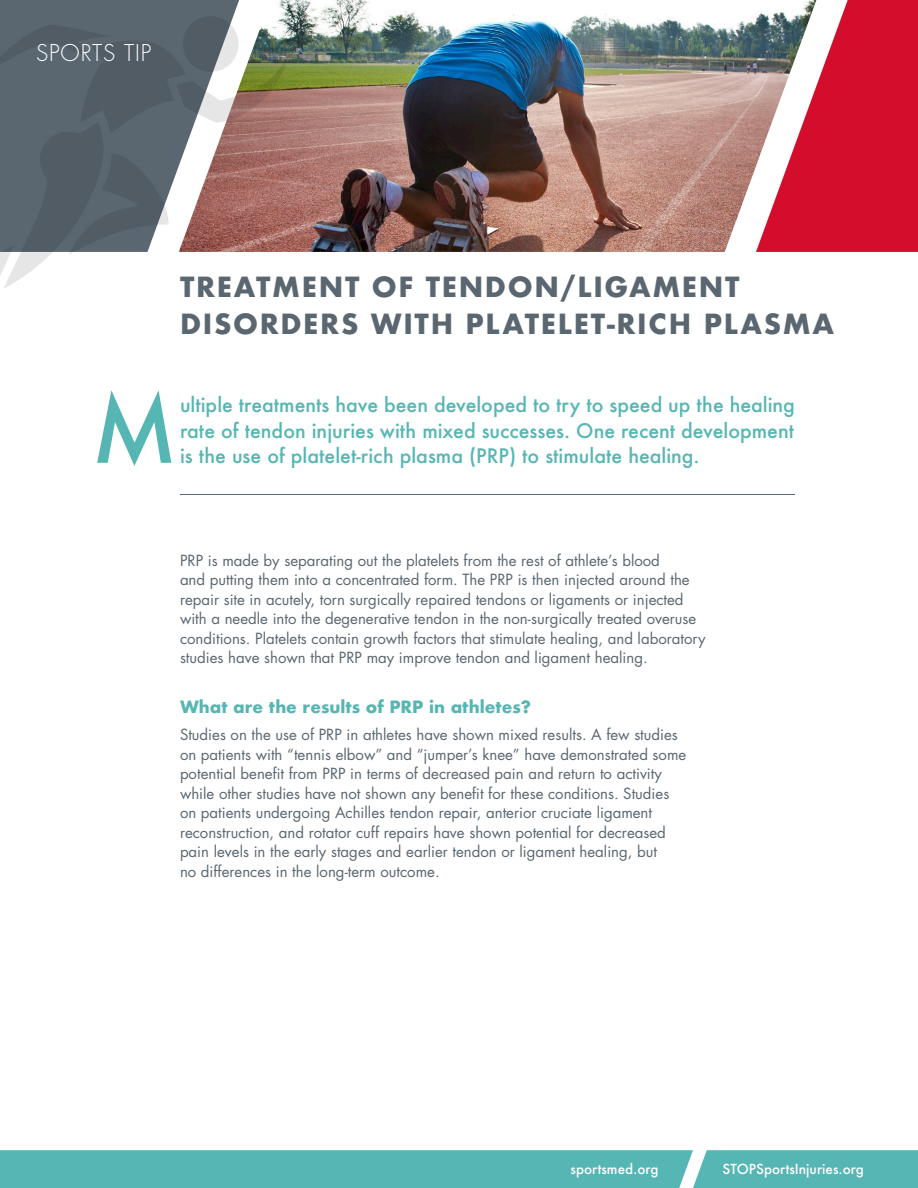
<style>
.page{position:relative;width:918px;height:1188px;background:#fff}
.page>*{position:absolute;margin:0;border:0;box-sizing:border-box;transform-origin:0 0}
.t1{font:500 89.4px "Futura";color:#55b6b3}
.Headline{font:700 27px/37.5px "Futura";letter-spacing:.06em;color:#5a6670}
.t2{font:300 22.5px "Futura";letter-spacing:.04em;color:#fff}
.Intro_Text{font:500 19.5px/25.5px "Futura";color:#55b6b3;text-align:justify}
.Subhead_1{font:700 16.5px "Futura";color:#55b6b3}
.Text{font:15px/19.5px "Futura";color:#5a6670}
.t3{font:500 13.5px "Futura";color:#fff}
</style>
<div class="page">
<div style="left:0;top:1150px;width:918px;height:38px;background:#55b6b3"></div>
<div style="left:0;top:0;width:179px;height:16px;background:#5a6670"></div>
<div style="left:816px;top:0;width:102px;height:252px;background:#d30d2b"></div>
<img style="left:179px;top:0;width:637px;height:252px">
<hr style="left:180px;top:494px;width:615px;height:1px;background:#5a6670">
<svg style="left:0;top:16px;width:288px;height:272px"></svg>
<p class="t2" style="left:36px;top:38px;width:117px">SPORTS TIP</p>
<p class="Headline" style="left:180px;top:268px;width:656px">TREATMENT OF TENDON/LIGAMENT<br>DISORDERS WITH PLATELET-RICH PLASMA</p>
<p class="t1" style="left:92px;top:368px;width:87px">M</p>
<p class="Intro_Text" style="left:180px;top:392px;width:617px">ultiple treatments have been developed to try to speed up the healing rate of tendon injuries with mixed successes. One recent development is the use of platelet-rich plasma (PRP) to stimulate healing.</p>
<p class="Text" style="left:180px;top:550px;width:527px">PRP is made by separating out the platelets from the rest of athlete’s blood<br>and putting them into a concentrated form. The PRP is then injected around the repair site in acutely, torn surgically repaired tendons or ligaments or injected with a needle into the degenerative tendon in the non-surgically treated overuse conditions. Platelets contain growth factors that stimulate healing, and laboratory studies have shown that PRP may improve tendon and ligament healing.</p>
<p class="Subhead_1" style="left:180px;top:695px;width:353px">What are the results of PRP in athletes?</p>
<p class="Text" style="left:180px;top:725px;width:508px">Studies on the use of PRP in athletes have shown mixed results. A few studies on patients with “tennis elbow” and “jumper’s knee” have demonstrated some potential benefit from PRP in terms of decreased pain and return to activity while other studies have not shown any benefit for these conditions. Studies on patients undergoing Achilles tendon repair, anterior cruciate ligament reconstruction, and rotator cuff repairs have shown potential for decreased pain levels in the early stages and earlier tendon or ligament healing, but<br>no differences in the long-term outcome.</p>
<p class="t3" style="left:571px;top:1160px;width:90px">sportsmed.org</p>
<p class="t3" style="left:723px;top:1160px;width:143px">STOPSportsInjuries.org</p>
</div>
